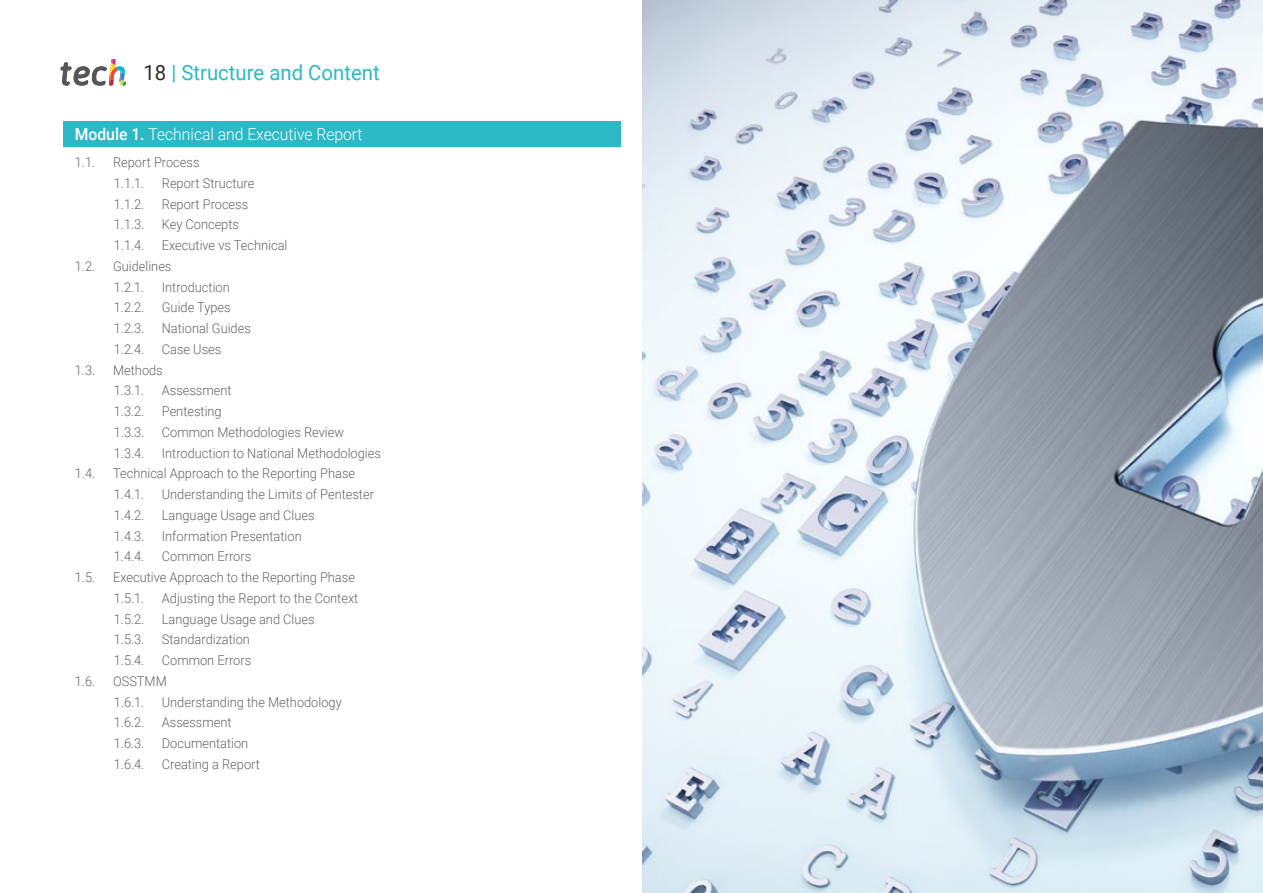
<style>
.page{position:relative;width:1263px;height:893px;background:#fff}
.page>*{position:absolute;margin:0;border:0;box-sizing:border-box;transform-origin:0 0}
.t1{font:21px "Roboto";color:#2db8c5}
.t2{font:300 16.5px "Roboto";color:#fff;scale:.95 1}
.t3{font:300 13.5px/20.7px "Roboto";color:#61646a;scale:.95 1}
.s1{color:#312e20}
.s2{font-weight:500}
</style>
<div class="page">
<img style="left:642px;top:0;width:621px;height:893px">
<div style="left:64px;top:121px;width:557px;height:25px;background:#2db8c5"></div>
<svg style="left:61px;top:59px;width:65px;height:27px"></svg>
<h1 class="t1" style="left:144px;top:57px;width:238px"><span class="s1">18</span> | Structure and Content</h1>
<p class="t2" style="left:75px;top:123px;width:304px"><span class="s2">Module 1.</span> Technical and Executive Report</p>
<p class="t3" style="left:75px;top:151px;width:23px">1.1.</p>
<p class="t3" style="left:113px;top:151px;width:92px">Report Process<br>1.1.1.</p>
<p class="t3" style="left:162px;top:172px;width:99px">Report Structure</p>
<p class="t3" style="left:114px;top:193px;width:34px">1.1.2.</p>
<p class="t3" style="left:162px;top:193px;width:92px">Report Process</p>
<p class="t3" style="left:114px;top:214px;width:34px">1.1.3.</p>
<p class="t3" style="left:162px;top:214px;width:83px">Key Concepts</p>
<p class="t3" style="left:114px;top:234px;width:34px">1.1.4.</p>
<p class="t3" style="left:162px;top:234px;width:134px">Executive vs Technical</p>
<p class="t3" style="left:75px;top:255px;width:23px">1.2.</p>
<p class="t3" style="left:113px;top:255px;width:63px">Guidelines<br>1.2.1.</p>
<p class="t3" style="left:162px;top:276px;width:73px">Introduction</p>
<p class="t3" style="left:114px;top:297px;width:34px">1.2.2.</p>
<p class="t3" style="left:162px;top:297px;width:74px">Guide Types</p>
<p class="t3" style="left:114px;top:317px;width:34px">1.2.3.</p>
<p class="t3" style="left:162px;top:317px;width:95px">National Guides</p>
<p class="t3" style="left:114px;top:338px;width:34px">1.2.4.</p>
<p class="t3" style="left:162px;top:338px;width:64px">Case Uses</p>
<p class="t3" style="left:75px;top:359px;width:23px">1.3.</p>
<p class="t3" style="left:113px;top:359px;width:54px">Methods<br>1.3.1.</p>
<p class="t3" style="left:162px;top:380px;width:75px">Assessment</p>
<p class="t3" style="left:114px;top:400px;width:34px">1.3.2.</p>
<p class="t3" style="left:162px;top:400px;width:65px">Pentesting</p>
<p class="t3" style="left:114px;top:421px;width:34px">1.3.3.</p>
<p class="t3" style="left:162px;top:421px;width:193px">Common Methodologies Review</p>
<p class="t3" style="left:114px;top:442px;width:34px">1.3.4.</p>
<p class="t3" style="left:162px;top:442px;width:232px">Introduction to National Methodologies</p>
<p class="t3" style="left:75px;top:463px;width:23px">1.4.</p>
<p class="t3" style="left:113px;top:463px;width:256px">Technical Approach to the Reporting Phase<br>1.4.1.</p>
<p class="t3" style="left:162px;top:483px;width:225px">Understanding the Limits of Pentester</p>
<p class="t3" style="left:114px;top:504px;width:34px">1.4.2.</p>
<p class="t3" style="left:162px;top:504px;width:162px">Language Usage and Clues</p>
<p class="t3" style="left:114px;top:525px;width:34px">1.4.3.</p>
<p class="t3" style="left:162px;top:525px;width:149px">Information Presentation</p>
<p class="t3" style="left:114px;top:546px;width:34px">1.4.4.</p>
<p class="t3" style="left:162px;top:546px;width:96px">Common Errors</p>
<p class="t3" style="left:75px;top:566px;width:23px">1.5.</p>
<p class="t3" style="left:113px;top:566px;width:256px">Executive Approach to the Reporting Phase<br>1.5.1.</p>
<p class="t3" style="left:162px;top:587px;width:208px">Adjusting the Report to the Context</p>
<p class="t3" style="left:114px;top:608px;width:34px">1.5.2.</p>
<p class="t3" style="left:162px;top:608px;width:162px">Language Usage and Clues</p>
<p class="t3" style="left:114px;top:629px;width:34px">1.5.3.</p>
<p class="t3" style="left:162px;top:629px;width:94px">Standardization</p>
<p class="t3" style="left:114px;top:649px;width:34px">1.5.4.</p>
<p class="t3" style="left:162px;top:649px;width:96px">Common Errors</p>
<p class="t3" style="left:75px;top:670px;width:23px">1.6.</p>
<p class="t3" style="left:113px;top:670px;width:58px">OSSTMM<br>1.6.1.</p>
<p class="t3" style="left:162px;top:691px;width:191px">Understanding the Methodology</p>
<p class="t3" style="left:114px;top:712px;width:34px">1.6.2.</p>
<p class="t3" style="left:162px;top:712px;width:75px">Assessment</p>
<p class="t3" style="left:114px;top:732px;width:34px">1.6.3.</p>
<p class="t3" style="left:162px;top:732px;width:93px">Documentation</p>
<p class="t3" style="left:114px;top:753px;width:34px">1.6.4.</p>
<p class="t3" style="left:162px;top:753px;width:105px">Creating a Report</p>
</div>
